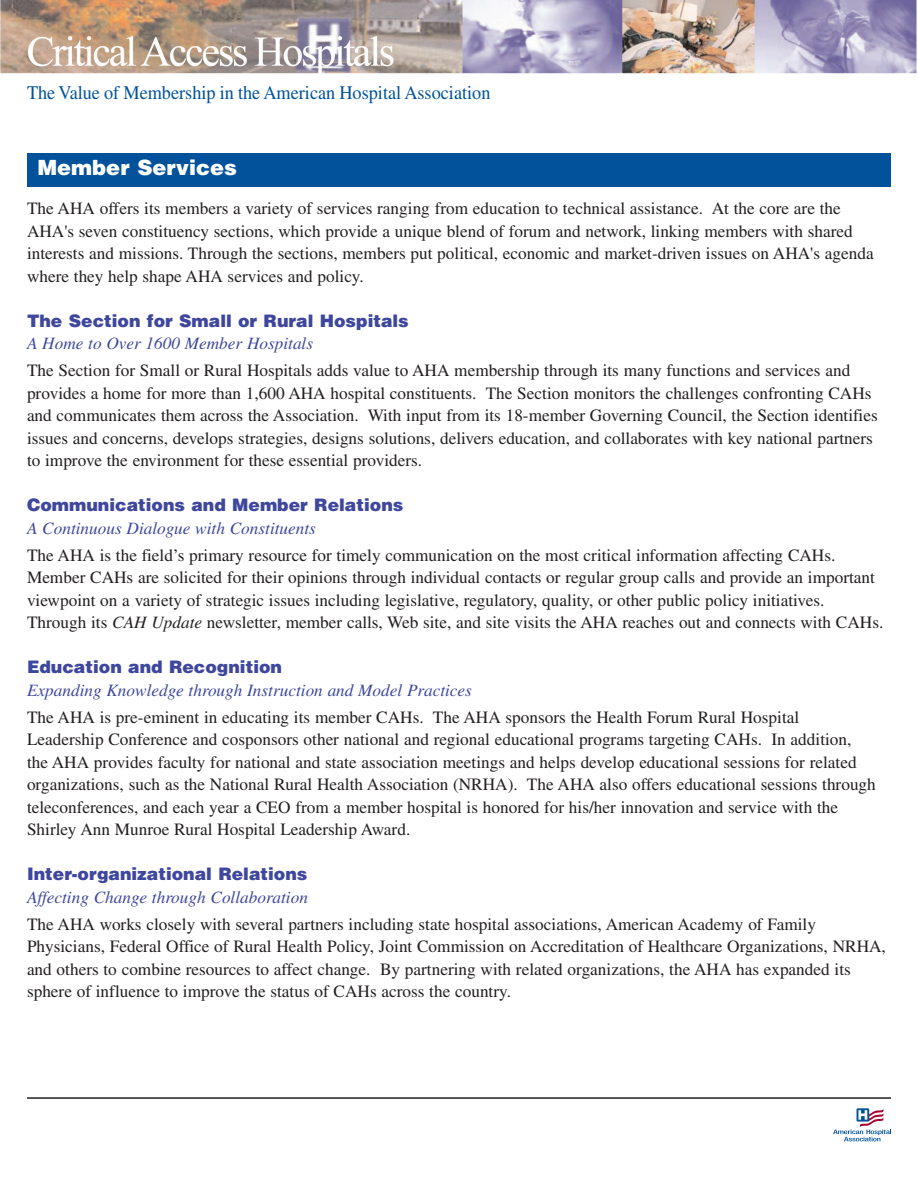
<style>
.page{position:relative;width:918px;height:1188px;background:#fff}
.page>*{position:absolute;margin:0;border:0;box-sizing:border-box;transform-origin:0 0}
.t1{font:900 21px "Helvetica";color:#fff}
.t2{font:19.2px "Times";color:#01529a;scale:.95 1}
.t3{font:17.25px/22.5px "Times";color:#231f20}
.t4{font:italic 17.25px "Times";color:#3e479d}
.t5{font:900 17.25px "Helvetica";color:#3e479d}
.s1{font-style:italic}
</style>
<div class="page">
<hr style="left:27px;top:1097px;width:864px;height:2px;background:#231f20">
<svg style="left:857px;top:1108px;width:12px;height:14px"></svg>
<svg style="left:833px;top:1109px;width:58px;height:32px"></svg>
<img style="left:0;top:0;width:917px;height:74px">
<div style="left:27px;top:153px;width:864px;height:33px;background:#01529a"></div>
<p class="t2" style="left:27px;top:85px;width:489px">The Value of Membership in the American Hospital Association</p>
<p class="t1" style="left:38px;top:160px;width:201px">Member Services</p>
<p class="t3" style="left:27px;top:199px;width:848px">The AHA offers its members a variety of services ranging from education to technical assistance. At the core are the AHA's seven constituency sections, which provide a unique blend of forum and network, linking members with shared interests and missions. Through the sections, members put political, economic and market-driven issues on AHA's agenda where they help shape AHA services and policy.</p>
<p class="t5" style="left:27px;top:314px;width:383px">The Section for Small or Rural Hospitals</p>
<p class="t4" style="left:27px;top:337px;width:288px">A Home to Over 1600 Member Hospitals</p>
<p class="t3" style="left:27px;top:361px;width:852px">The Section for Small or Rural Hospitals adds value to AHA membership through its many functions and services and provides a home for more than 1,600 AHA hospital constituents. The Section monitors the challenges confronting CAHs and communicates them across the Association. With input from its 18-member Governing Council, the Section identifies issues and concerns, develops strategies, designs solutions, delivers education, and collaborates with key national partners to improve the environment for these essential providers.</p>
<p class="t5" style="left:27px;top:499px;width:378px">Communications and Member Relations</p>
<p class="t4" style="left:27px;top:522px;width:291px">A Continuous Dialogue with Constituents</p>
<p class="t3" style="left:27px;top:545px;width:858px">The AHA is the field’s primary resource for timely communication on the most critical information affecting CAHs.<br>Member CAHs are solicited for their opinions through individual contacts or regular group calls and provide an important viewpoint on a variety of strategic issues including legislative, regulatory, quality, or other public policy initiatives.<br>Through its <span class="s1">CAH Update</span> newsletter, member calls, Web site, and site visits the AHA reaches out and connects with CAHs.</p>
<p class="t5" style="left:27px;top:661px;width:257px">Education and Recognition</p>
<p class="t4" style="left:27px;top:684px;width:446px">Expanding Knowledge through Instruction and Model Practices</p>
<p class="t3" style="left:27px;top:707px;width:850px">The AHA is pre-eminent in educating its member CAHs. The AHA sponsors the Health Forum Rural Hospital Leadership Conference and cosponsors other national and regional educational programs targeting CAHs. In addition, the AHA provides faculty for national and state association meetings and helps develop educational sessions for related organizations, such as the National Rural Health Association (NRHA). The AHA also offers educational sessions through teleconferences, and each year a CEO from a member hospital is honored for his/her innovation and service with the Shirley Ann Munroe Rural Hospital Leadership Award.</p>
<p class="t5" style="left:27px;top:868px;width:282px">Inter-organizational Relations</p>
<p class="t4" style="left:27px;top:891px;width:283px">Affecting Change through Collaboration</p>
<p class="t3" style="left:27px;top:914px;width:860px">The AHA works closely with several partners including state hospital associations, American Academy of Family Physicians, Federal Office of Rural Health Policy, Joint Commission on Accreditation of Healthcare Organizations, NRHA, and others to combine resources to affect change. By partnering with related organizations, the AHA has expanded its sphere of influence to improve the status of CAHs across the country.</p>
</div>
